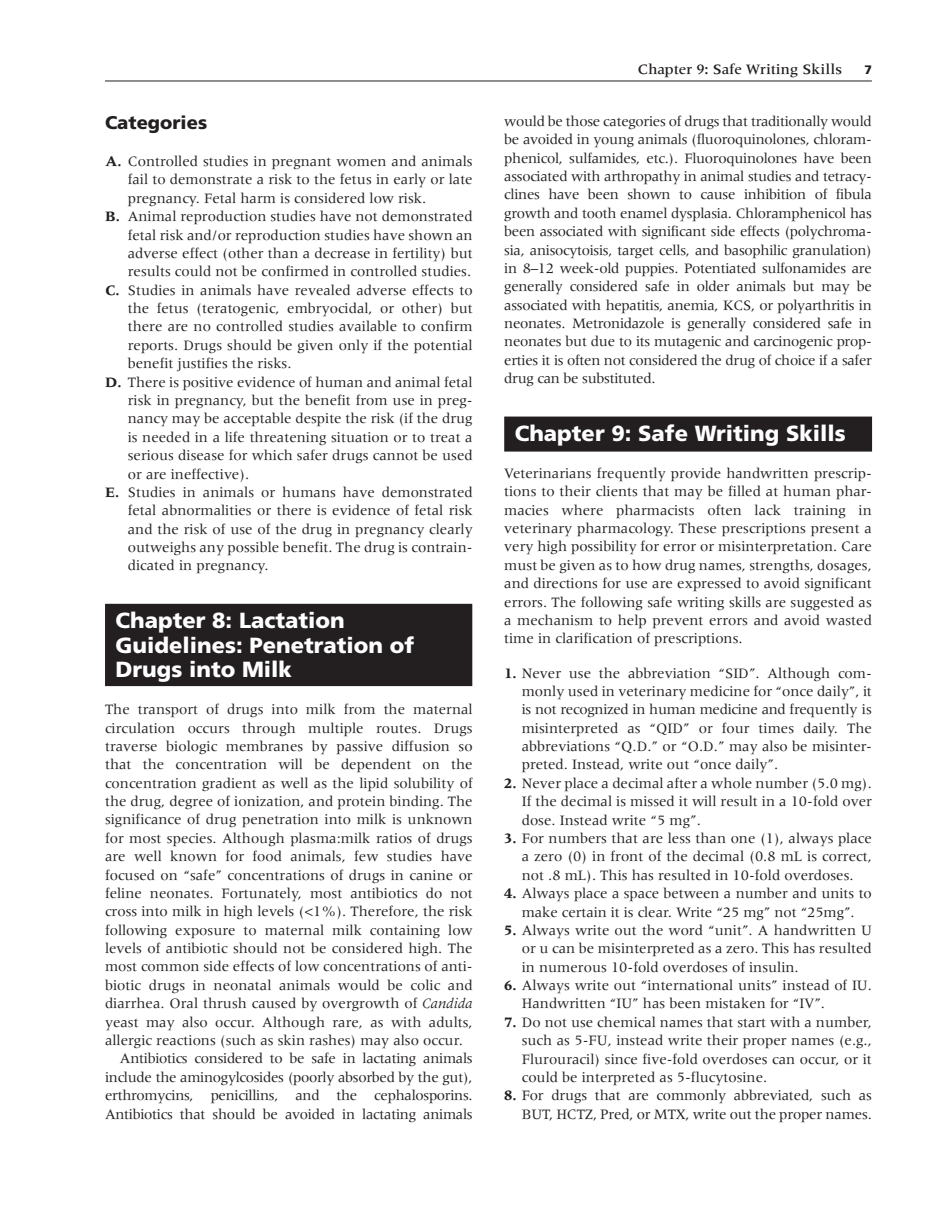
<style>
.page{position:relative;width:938px;height:1221px;background:#fff}
.page>*{position:absolute;margin:0;border:0;box-sizing:border-box;transform-origin:0 0}
.t1{font:900 21.88px/24.5px "Frutiger LT Std";color:#fff}
.t2{font:900 18.38px "Frutiger LT Std";color:#231f20}
.t3{font:14.88px/18.4px "Meridien LT Std";color:#231f20;text-align:justify}
.t4{font:14.88px "Meridien LT Std";letter-spacing:-.02em;color:#231f20}
.t5{font:500 14.88px "Meridien LT Std";color:#231f20}
.t6{font:900 12.25px "Frutiger LT Std";color:#231f20}
.s1{font-weight:700}
.s2{font-style:italic}
</style>
<div class="page">
<hr style="left:105px;top:81px;width:767px;height:1px;background:#231f20">
<div style="left:105px;top:603px;width:367px;height:83px;background:#231f20"></div>
<div style="left:504px;top:416px;width:368px;height:35px;background:#231f20"></div>
<p class="t2" style="left:105px;top:112px;width:104px">Categories</p>
<p class="t3" style="left:105px;top:152px;width:369px"><span class="s1">A.</span> Controlled studies in pregnant women and animals</p>
<p class="t3" style="left:128px;top:170px;width:346px">fail to demonstrate a risk to the fetus in early or late</p>
<p class="t3" style="left:128px;top:189px;width:300px">pregnancy. Fetal harm is considered low risk.</p>
<p class="t3" style="left:105px;top:207px;width:369px"><span class="s1">B.</span> Animal reproduction studies have not demonstrated</p>
<p class="t3" style="left:128px;top:225px;width:346px">fetal risk and/or reproduction studies have shown an</p>
<p class="t3" style="left:128px;top:244px;width:346px">adverse effect (other than a decrease in fertility) but</p>
<p class="t3" style="left:128px;top:262px;width:345px">results could not be confirmed in controlled studies.</p>
<p class="t3" style="left:105px;top:281px;width:369px"><span class="s1">C.</span> Studies in animals have revealed adverse effects to</p>
<p class="t3" style="left:128px;top:299px;width:346px">the fetus (teratogenic, embryocidal, or other) but</p>
<p class="t3" style="left:128px;top:317px;width:346px">there are no controlled studies available to confirm</p>
<p class="t3" style="left:128px;top:336px;width:346px">reports. Drugs should be given only if the potential</p>
<p class="t3" style="left:128px;top:354px;width:165px">benefit justifies the risks.</p>
<p class="t3" style="left:105px;top:372px;width:369px"><span class="s1">D.</span> There is positive evidence of human and animal fetal</p>
<p class="t3" style="left:128px;top:391px;width:346px">risk in pregnancy, but the benefit from use in preg-</p>
<p class="t3" style="left:128px;top:409px;width:346px">nancy may be acceptable despite the risk (if the drug</p>
<p class="t3" style="left:128px;top:428px;width:346px">is needed in a life threatening situation or to treat a</p>
<p class="t3" style="left:128px;top:446px;width:346px">serious disease for which safer drugs cannot be used</p>
<p class="t3" style="left:128px;top:464px;width:123px">or are ineffective).</p>
<p class="t3" style="left:105px;top:483px;width:369px"><span class="s1">E.</span> Studies in animals or humans have demonstrated</p>
<p class="t3" style="left:128px;top:501px;width:346px">fetal abnormalities or there is evidence of fetal risk</p>
<p class="t3" style="left:128px;top:519px;width:346px">and the risk of use of the drug in pregnancy clearly</p>
<p class="t3" style="left:128px;top:538px;width:346px">outweighs any possible benefit. The drug is contrain-</p>
<p class="t3" style="left:128px;top:556px;width:142px">dicated in pregnancy.</p>
<h1 class="t1" style="left:116px;top:608px;width:300px">Chapter 8: Lactation<br>Guidelines: Penetration of<br>Drugs into Milk</h1>
<p class="t3" style="left:105px;top:700px;width:369px">The transport of drugs into milk from the maternal</p>
<p class="t3" style="left:105px;top:718px;width:369px">circulation occurs through multiple routes. Drugs</p>
<p class="t3" style="left:105px;top:736px;width:369px">traverse biologic membranes by passive diffusion so</p>
<p class="t3" style="left:105px;top:755px;width:369px">that the concentration will be dependent on the</p>
<p class="t3" style="left:105px;top:773px;width:369px">concentration gradient as well as the lipid solubility of</p>
<p class="t3" style="left:105px;top:792px;width:369px">the drug, degree of ionization, and protein binding. The</p>
<p class="t3" style="left:105px;top:810px;width:369px">significance of drug penetration into milk is unknown</p>
<p class="t3" style="left:105px;top:828px;width:369px">for most species. Although plasma:milk ratios of drugs</p>
<p class="t3" style="left:105px;top:847px;width:369px">are well known for food animals, few studies have</p>
<p class="t3" style="left:105px;top:865px;width:369px">focused on “safe” concentrations of drugs in canine or</p>
<p class="t3" style="left:105px;top:883px;width:369px">feline neonates. Fortunately, most antibiotics do not</p>
<p class="t3" style="left:105px;top:902px;width:369px">cross into milk in high levels (&lt;1%). Therefore, the risk</p>
<p class="t3" style="left:105px;top:920px;width:369px">following exposure to maternal milk containing low</p>
<p class="t3" style="left:105px;top:939px;width:369px">levels of antibiotic should not be considered high. The</p>
<p class="t3" style="left:105px;top:957px;width:369px">most common side effects of low concentrations of anti-</p>
<p class="t3" style="left:105px;top:975px;width:369px">biotic drugs in neonatal animals would be colic and</p>
<p class="t3" style="left:105px;top:994px;width:369px">diarrhea. Oral thrush caused by overgrowth of <span class="s2">Candida</span></p>
<p class="t3" style="left:105px;top:1012px;width:369px">yeast may also occur. Although rare, as with adults,</p>
<p class="t3" style="left:105px;top:1030px;width:359px">allergic reactions (such as skin rashes) may also occur.</p>
<p class="t4" style="left:120px;top:1050px;width:354px">Antibiotics considered to be safe in lactating animals</p>
<p class="t4" style="left:105px;top:1068px;width:369px">include the aminogylcosides (poorly absorbed by the gut),</p>
<p class="t4" style="left:105px;top:1087px;width:369px">erthromycins, penicillins, and the cephalosporins.</p>
<p class="t4" style="left:105px;top:1105px;width:369px">Antibiotics that should be avoided in lactating animals</p>
<p class="t5" style="left:637px;top:61px;width:206px">Chapter 9: Safe Writing Skills</p>
<p class="t6" style="left:864px;top:62px;width:9px">7</p>
<p class="t3" style="left:504px;top:112px;width:369px">would be those categories of drugs that traditionally would be avoided in young animals (fluoroquinolones, chloram&shy;phenicol, sulfamides, etc.). Fluoroquinolones have been associated with arthropathy in animal studies and tetracy&shy;clines have been shown to cause inhibition of fibula growth and tooth enamel dysplasia. Chloramphenicol has been associated with significant side effects (polychroma&shy;sia, anisocytoisis, target cells, and basophilic granulation) in 8–12 week‐old puppies. Potentiated sulfonamides are generally considered safe in older animals but may be associated with hepatitis, anemia, KCS, or polyarthritis in neonates. Metronidazole is generally considered safe in neonates but due to its mutagenic and carcinogenic prop&shy;erties it is often not considered the drug of choice if a safer drug can be substituted.</p>
<h1 class="t1" style="left:514px;top:421px;width:332px">Chapter 9: Safe Writing Skills</h1>
<p class="t3" style="left:504px;top:464px;width:369px">Veterinarians frequently provide handwritten prescrip&shy;tions to their clients that may be filled at human phar&shy;macies where pharmacists often lack training in veterinary pharmacology. These prescriptions present a very high possibility for error or misinterpretation. Care must be given as to how drug names, strengths, dosages, and directions for use are expressed to avoid significant errors. The following safe writing skills are suggested as a mechanism to help prevent errors and avoid wasted time in clarification of prescriptions.</p>
<p class="t3" style="left:521px;top:663px;width:352px;text-indent:-17px"><span class="s1">1.</span> Never use the abbreviation “SID”. Although com&shy;monly used in veterinary medicine for “once daily”, it is not recognized in human medicine and frequently is misinterpreted as “QID” or four times daily. The abbreviations “Q.D.” or “O.D.” may also be misinter&shy;preted. Instead, write out “once daily”.</p>
<p class="t3" style="left:521px;top:773px;width:352px;text-indent:-17px"><span class="s1">2.</span> Never place a decimal after a whole number (5.0 mg).<br>If the decimal is missed it will result in a 10‐fold over dose. Instead write “5 mg”.</p>
<p class="t3" style="left:521px;top:829px;width:352px;text-indent:-17px"><span class="s1">3.</span> For numbers that are less than one (1), always place a zero (0) in front of the decimal (0.8 mL is correct, not .8 mL). This has resulted in 10‐fold overdoses.</p>
<p class="t3" style="left:504px;top:884px;width:369px;text-align:center"><span class="s1">4.</span> Always place a space between a number and units to make certain it is clear. Write “25 mg” not “25mg”.</p>
<p class="t3" style="left:521px;top:920px;width:352px;text-indent:-17px"><span class="s1">5.</span> Always write out the word “unit”. A handwritten U or u can be misinterpreted as a zero. This has resulted in numerous 10‐fold overdoses of insulin.</p>
<p class="t3" style="left:521px;top:975px;width:351px;text-indent:-17px"><span class="s1">6.</span> Always write out “international units” instead of IU.<br>Handwritten “IU” has been mistaken for “IV”.</p>
<p class="t3" style="left:521px;top:1012px;width:352px;text-indent:-17px"><span class="s1">7.</span> Do not use chemical names that start with a number, such as 5‐FU, instead write their proper names (e.g., Flurouracil) since five‐fold overdoses can occur, or it could be interpreted as 5‐flucytosine.</p>
<p class="t3" style="left:504px;top:1086px;width:369px;text-align:right"><span class="s1">8.</span> For drugs that are commonly abbreviated, such as<br>BUT, HCTZ, Pred, or MTX, write out the proper names.</p>
</div>
